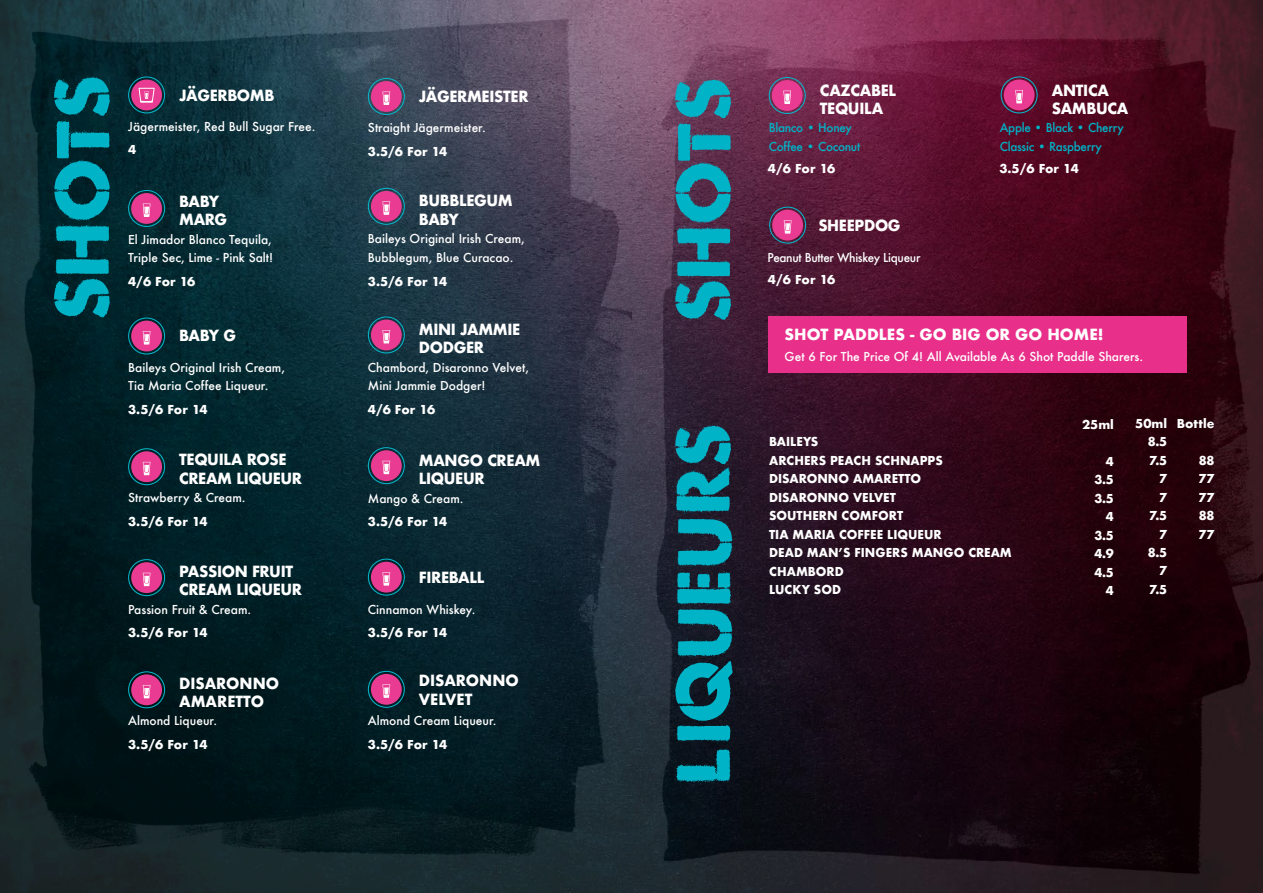
<style>
.page{position:relative;width:1263px;height:893px;background:#fff}
.page>*{position:absolute;margin:0;border:0;box-sizing:border-box;transform-origin:0 0}
.t1{font:75px "Boom Stencil Distress";color:#00b3c7}
.t2{font:700 15px/18.5px "Futura";letter-spacing:-.025em;color:#fff;scale:.96 1}
.t3{font:700 15px/18.5px "Futura";color:#fff;scale:.96 1}
.t4{font:700 15px "Futura";color:#fff}
.t5{font:500 12px/18.5px "Futura";color:#fff}
.t6{font:700 12px/18.5px "Futura";color:#fff;text-align:right}
.t7{font:700 12px/18.5px "Futura";color:#fff;scale:.96 1}
.t8{font:500 12px/18.5px "Futura";letter-spacing:-.025em;color:#00b3c7}
.t9{font:500 12px "Futura";letter-spacing:-.025em;color:#fff}
</style>
<div class="page">
<img style="left:0;top:0;width:1263px;height:893px">
<div style="left:371px;top:81px;width:31px;height:31px;background:#e83b91;border-radius:50%"></div>
<div style="left:368px;top:78px;width:37px;height:37px;border:1px solid #07b8cc;border-radius:50%"></div>
<svg style="left:382px;top:92px;width:8px;height:13px"></svg>
<div style="left:131px;top:451px;width:31px;height:31px;background:#e83b91;border-radius:50%"></div>
<div style="left:128px;top:448px;width:37px;height:37px;border:1px solid #07b8cc;border-radius:50%"></div>
<svg style="left:143px;top:462px;width:7px;height:13px"></svg>
<div style="left:131px;top:562px;width:31px;height:31px;background:#e83b91;border-radius:50%"></div>
<div style="left:128px;top:559px;width:37px;height:37px;border:1px solid #07b8cc;border-radius:50%"></div>
<svg style="left:143px;top:573px;width:7px;height:13px"></svg>
<div style="left:131px;top:80px;width:31px;height:30px;background:#e83b91;border-radius:50%"></div>
<div style="left:128px;top:76px;width:37px;height:37px;border:1px solid #07b8cc;border-radius:50%"></div>
<svg style="left:139px;top:88px;width:16px;height:15px"></svg>
<div style="left:371px;top:450px;width:31px;height:31px;background:#e83b91;border-radius:50%"></div>
<div style="left:368px;top:447px;width:37px;height:37px;border:1px solid #07b8cc;border-radius:50%"></div>
<svg style="left:382px;top:461px;width:8px;height:13px"></svg>
<div style="left:371px;top:562px;width:31px;height:30px;background:#e83b91;border-radius:50%"></div>
<div style="left:368px;top:559px;width:37px;height:37px;border:1px solid #07b8cc;border-radius:50%"></div>
<svg style="left:382px;top:572px;width:8px;height:14px"></svg>
<div style="left:772px;top:80px;width:31px;height:31px;background:#e83b91;border-radius:50%"></div>
<div style="left:769px;top:77px;width:37px;height:37px;border:1px solid #07b8cc;border-radius:50%"></div>
<svg style="left:783px;top:91px;width:8px;height:13px"></svg>
<div style="left:772px;top:210px;width:31px;height:31px;background:#e83b91;border-radius:50%"></div>
<div style="left:769px;top:207px;width:37px;height:37px;border:1px solid #07b8cc;border-radius:50%"></div>
<svg style="left:784px;top:220px;width:7px;height:14px"></svg>
<div style="left:1004px;top:80px;width:30px;height:30px;background:#e83b91;border-radius:50%"></div>
<div style="left:1001px;top:76px;width:37px;height:37px;border:1px solid #07b8cc;border-radius:50%"></div>
<svg style="left:1015px;top:90px;width:8px;height:13px"></svg>
<div style="left:131px;top:321px;width:31px;height:30px;background:#e83b91;border-radius:50%"></div>
<div style="left:128px;top:318px;width:37px;height:36px;border:1px solid #07b8cc;border-radius:50%"></div>
<svg style="left:143px;top:331px;width:7px;height:14px"></svg>
<div style="left:131px;top:193px;width:31px;height:31px;background:#e83b91;border-radius:50%"></div>
<div style="left:128px;top:190px;width:37px;height:37px;border:1px solid #07b8cc;border-radius:50%"></div>
<svg style="left:143px;top:204px;width:7px;height:13px"></svg>
<div style="left:371px;top:320px;width:31px;height:30px;background:#e83b91;border-radius:50%"></div>
<div style="left:368px;top:316px;width:37px;height:37px;border:1px solid #07b8cc;border-radius:50%"></div>
<svg style="left:382px;top:330px;width:8px;height:13px"></svg>
<div style="left:371px;top:191px;width:31px;height:31px;background:#e83b91;border-radius:50%"></div>
<div style="left:368px;top:188px;width:37px;height:37px;border:1px solid #07b8cc;border-radius:50%"></div>
<svg style="left:382px;top:201px;width:8px;height:14px"></svg>
<div style="left:767px;top:316px;width:419px;height:56px;background:#e8308a"></div>
<div style="left:131px;top:674px;width:31px;height:31px;background:#e83b91;border-radius:50%"></div>
<div style="left:128px;top:671px;width:37px;height:37px;border:1px solid #07b8cc;border-radius:50%"></div>
<svg style="left:143px;top:685px;width:7px;height:13px"></svg>
<div style="left:371px;top:674px;width:31px;height:31px;background:#e83b91;border-radius:50%"></div>
<div style="left:368px;top:671px;width:37px;height:37px;border:1px solid #07b8cc;border-radius:50%"></div>
<svg style="left:382px;top:684px;width:8px;height:14px"></svg>
<h1 class="t1" style="left:37px;top:319px;width:246px;rotate:-90deg">SHOTS</h1>
<p class="t2" style="left:179px;top:86px;width:101px">JÄGERBOMB</p>
<p class="t2" style="left:419px;top:87px;width:116px">JÄGERMEISTER</p>
<p class="t5" style="left:128px;top:117px;width:189px">Jägermeister, Red Bull Sugar Free.</p>
<p class="t5" style="left:368px;top:118px;width:120px">Straight Jägermeister.</p>
<p class="t6" style="left:128px;top:141px;width:10px">4</p>
<p class="t6" style="left:368px;top:142px;width:81px">3.5/6 For 14</p>
<p class="t2" style="left:179px;top:192px;width:52px">BABY<br>MARG</p>
<p class="t2" style="left:419px;top:191px;width:99px">BUBBLEGUM<br>BABY</p>
<p class="t5" style="left:128px;top:230px;width:146px">El Jimador Blanco Tequila,<br>Triple Sec, Lime - Pink Salt!</p>
<p class="t5" style="left:368px;top:229px;width:159px">Baileys Original Irish Cream,<br>Bubblegum, Blue Curacao.</p>
<p class="t6" style="left:128px;top:272px;width:69px">4/6 For 16</p>
<p class="t6" style="left:368px;top:272px;width:81px">3.5/6 For 14</p>
<p class="t2" style="left:179px;top:326px;width:61px">BABY G</p>
<p class="t5" style="left:128px;top:358px;width:159px">Baileys Original Irish Cream,<br>Tia Maria Coffee Liqueur.</p>
<p class="t2" style="left:419px;top:320px;width:107px">MINI JAMMIE<br>DODGER</p>
<p class="t5" style="left:368px;top:358px;width:163px">Chambord, Disaronno Velvet,<br>Mini Jammie Dodger!</p>
<p class="t6" style="left:128px;top:400px;width:81px">3.5/6 For 14</p>
<p class="t6" style="left:368px;top:400px;width:69px">4/6 For 16</p>
<p class="t2" style="left:179px;top:451px;width:130px">TEQUILA ROSE<br>CREAM LIQUEUR</p>
<p class="t2" style="left:419px;top:451px;width:128px">MANGO CREAM<br>LIQUEUR</p>
<p class="t5" style="left:128px;top:489px;width:119px">Strawberry &amp; Cream.</p>
<p class="t5" style="left:368px;top:489px;width:97px">Mango &amp; Cream.</p>
<p class="t6" style="left:128px;top:512px;width:81px">3.5/6 For 14</p>
<p class="t6" style="left:368px;top:512px;width:81px">3.5/6 For 14</p>
<p class="t2" style="left:179px;top:562px;width:130px">PASSION FRUIT<br>CREAM LIQUEUR</p>
<p class="t2" style="left:419px;top:568px;width:70px">FIREBALL</p>
<p class="t5" style="left:128px;top:600px;width:125px">Passion Fruit &amp; Cream.</p>
<p class="t5" style="left:368px;top:600px;width:109px">Cinnamon Whiskey.</p>
<p class="t6" style="left:128px;top:623px;width:81px">3.5/6 For 14</p>
<p class="t6" style="left:368px;top:623px;width:81px">3.5/6 For 14</p>
<p class="t3" style="left:419px;top:671px;width:106px">DISARONNO<br>VELVET</p>
<p class="t3" style="left:179px;top:674px;width:106px">DISARONNO<br>AMARETTO</p>
<p class="t5" style="left:128px;top:711px;width:90px">Almond Liqueur.</p>
<p class="t5" style="left:368px;top:711px;width:130px">Almond Cream Liqueur.</p>
<p class="t6" style="left:128px;top:735px;width:81px">3.5/6 For 14</p>
<p class="t6" style="left:368px;top:735px;width:81px">3.5/6 For 14</p>
<h1 class="t1" style="left:658px;top:321px;width:246px;rotate:-90deg">SHOTS</h1>
<h1 class="t1" style="left:658px;top:786px;width:365px;rotate:-90deg">LIQUEURS</h1>
<p class="t2" style="left:820px;top:81px;width:81px">CAZCABEL<br>TEQUILA</p>
<p class="t2" style="left:1052px;top:81px;width:81px">ANTICA<br>SAMBUCA</p>
<p class="t8" style="left:769px;top:118px;width:93px">Blanco • Honey<br>Coffee • Coconut</p>
<p class="t6" style="left:768px;top:159px;width:69px">4/6 For 16</p>
<p class="t2" style="left:818px;top:216px;width:87px">SHEEPDOG</p>
<p class="t9" style="left:767px;top:249px;width:154px">Peanut Butter Whiskey Liqueur</p>
<p class="t6" style="left:768px;top:271px;width:69px">4/6 For 16</p>
<p class="t8" style="left:1000px;top:118px;width:125px">Apple • Black • Cherry<br>Classic • Raspberry</p>
<p class="t6" style="left:999px;top:159px;width:81px">3.5/6 For 14</p>
<p class="t4" style="left:784px;top:323px;width:321px">SHOT PADDLES - GO BIG OR GO HOME!</p>
<p class="t5" style="left:784px;top:347px;width:360px">Get 6 For The Price Of 4! All Available As 6 Shot Paddle Sharers.</p>
<p class="t7" style="left:769px;top:433px;width:254px">BAILEYS<br>ARCHERS PEACH SCHNAPPS<br>DISARONNO AMARETTO<br>DISARONNO VELVET<br>SOUTHERN COMFORT<br>TIA MARIA COFFEE LIQUEUR<br>DEAD MAN’S FINGERS MANGO CREAM<br>CHAMBORD<br>LUCKY SOD</p>
<p class="t6" style="left:1082px;top:415px;width:33px">25ml</p>
<p class="t6" style="left:1094px;top:452px;width:21px">4<br>3.5<br>3.5<br>4<br>3.5<br>4.9<br>4.5<br>4</p>
<p class="t6" style="left:1135px;top:414px;width:33px">50ml<br>8.5<br>7.5<br>7<br>7<br>7.5<br>7<br>8.5<br>7<br>7.5</p>
<p class="t6" style="left:1177px;top:414px;width:39px">Bottle</p>
<p class="t6" style="left:1198px;top:451px;width:17px;text-align:justify">88<br>77<br>77<br>88<br>77</p>
</div>
